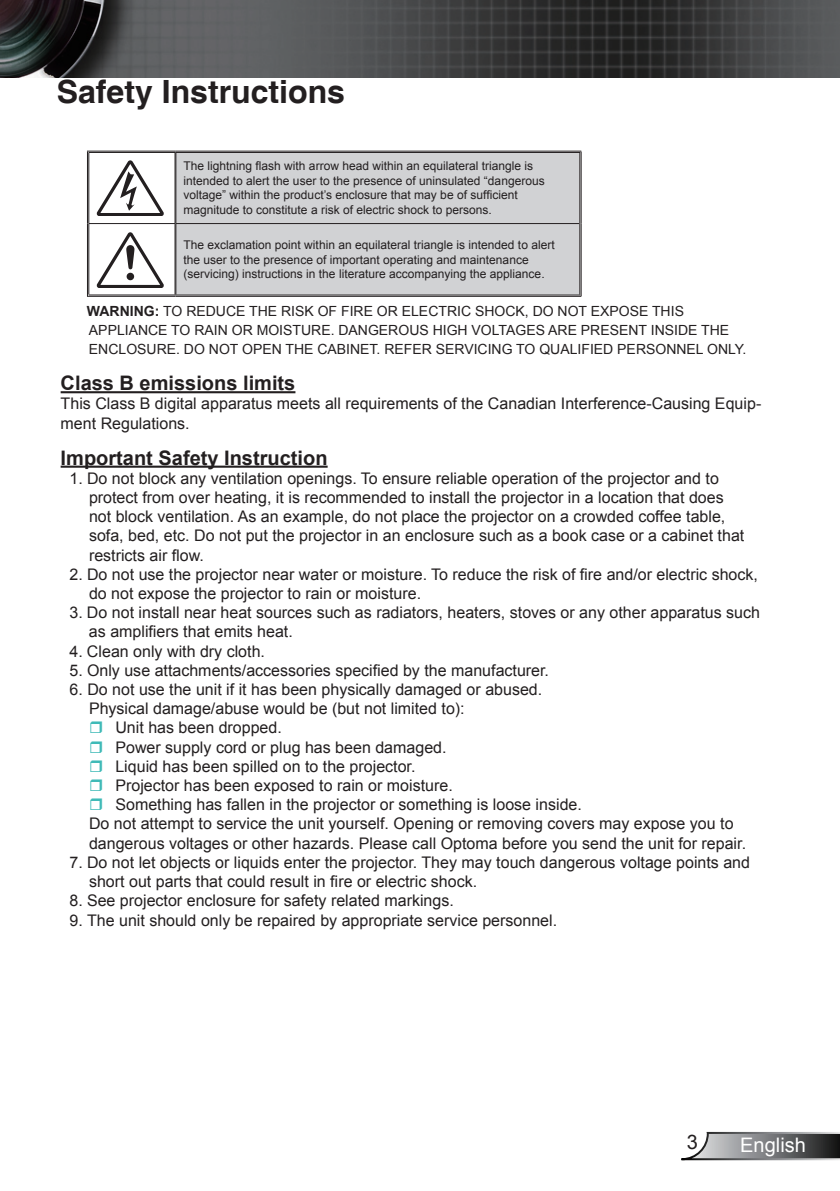
<style>
.page{position:relative;width:840px;height:1191px;background:#fff}
.page>*{position:absolute;margin:0;border:0;box-sizing:border-box;transform-origin:0 0}
.t1{font:700 32px "Helvetica";color:#231f20}
.t2{font:700 20px "Arial";color:#231f20}
.t3{font:20px "Arial";color:#fff}
.t4{font:20px "Arial";color:#231f20}
.t5{font:16px/19.2px "Arial";color:#231f20}
.t6{font:14px/19.2px "Arial";color:#231f20}
.t7{font:12px/14.4px "Arial";color:#231f20}
.s1{font-weight:700}
</style>
<div class="page">
<hr style="left:61px;top:391px;width:234px;height:2px;background:#231f20">
<hr style="left:61px;top:465px;width:266px;height:3px;background:#231f20">
<div style="left:176px;top:153px;width:403px;height:141px;background:#d1d2d4"></div>
<hr style="left:87px;top:151px;width:88px;height:1px;background:#231f20">
<hr style="left:89px;top:152px;width:86px;height:1px;background:#231f20">
<hr style="left:87px;top:152px;width:1px;height:71px;background:#231f20">
<hr style="left:88px;top:153px;width:1px;height:70px;background:#231f20">
<hr style="left:175px;top:151px;width:406px;height:1px;background:#231f20">
<hr style="left:175px;top:152px;width:405px;height:1px;background:#231f20">
<hr style="left:579px;top:153px;width:1px;height:70px;background:#231f20">
<hr style="left:580px;top:152px;width:1px;height:71px;background:#231f20">
<hr style="left:87px;top:223px;width:1px;height:73px;background:#231f20">
<hr style="left:88px;top:223px;width:1px;height:71px;background:#231f20">
<hr style="left:579px;top:223px;width:1px;height:71px;background:#231f20">
<hr style="left:580px;top:223px;width:1px;height:73px;background:#231f20">
<hr style="left:89px;top:294px;width:86px;height:1px;background:#231f20">
<hr style="left:87px;top:296px;width:88px;height:1px;background:#231f20">
<hr style="left:175px;top:294px;width:405px;height:1px;background:#231f20">
<hr style="left:175px;top:296px;width:406px;height:1px;background:#231f20">
<hr style="left:175px;top:153px;width:1px;height:70px;background:#231f20">
<hr style="left:175px;top:224px;width:1px;height:70px;background:#231f20">
<hr style="left:89px;top:223px;width:86px;height:1px;background:#231f20">
<hr style="left:175px;top:223px;width:404px;height:1px;background:#231f20">
<svg style="left:96px;top:160px;width:67px;height:55px"></svg>
<svg style="left:96px;top:232px;width:67px;height:55px"></svg>
<div style="left:126px;top:273px;width:8px;height:7px;background:#231f20;border-radius:50%"></div>
<svg style="left:681px;top:1131px;width:158px;height:30px;background:#8b8c8e"></svg>
<img style="left:0;top:0;width:839px;height:77px">
<h1 class="t1" style="left:57px;top:72px;width:290px">Safety Instructions</h1>
<p class="t7" style="left:183px;top:159px;width:362px">The lightning flash with arrow head within an equilateral triangle is intended to alert the user to the presence of uninsulated “dangerous voltage” within the product’s enclosure that may be of sufficient magnitude to constitute a risk of electric shock to persons.</p>
<p class="t7" style="left:183px;top:238px;width:372px">The exclamation point within an equilateral triangle is intended to alert the user to the presence of important operating and maintenance (servicing) instructions in the literature accompanying the appliance.</p>
<p class="t6" style="left:87px;top:301px;width:660px"><span class="s1">WARNING:</span> TO REDUCE THE RISK OF FIRE OR ELECTRIC SHOCK, DO NOT EXPOSE THIS<br>APPLIANCE TO RAIN OR MOISTURE. DANGEROUS HIGH VOLTAGES ARE PRESENT INSIDE THE<br>ENCLOSURE. DO NOT OPEN THE CABINET. REFER SERVICING TO QUALIFIED PERSONNEL ONLY.</p>
<p class="t2" style="left:61px;top:370px;width:236px">Class B emissions limits</p>
<p class="t5" style="left:61px;top:394px;width:701px">This Class B digital apparatus meets all requirements of the Canadian Interference-Causing Equip&shy;ment Regulations.</p>
<p class="t2" style="left:61px;top:444px;width:268px">Important Safety Instruction</p>
<p class="t5" style="left:89px;top:469px;width:656px;text-indent:-19px">1. Do not block any ventilation openings. To ensure reliable operation of the projector and to protect from over heating, it is recommended to install the projector in a location that does not block ventilation. As an example, do not place the projector on a crowded coffee table, sofa, bed, etc. Do not put the projector in an enclosure such as a book case or a cabinet that restricts air flow.</p>
<p class="t5" style="left:89px;top:565px;width:670px;text-indent:-19px">2. Do not use the projector near water or moisture. To reduce the risk of fire and/or electric shock, do not expose the projector to rain or moisture.</p>
<p class="t5" style="left:89px;top:603px;width:672px;text-indent:-19px">3. Do not install near heat sources such as radiators, heaters, stoves or any other apparatus such as amplifiers that emits heat.</p>
<p class="t5" style="left:69px;top:641px;width:197px">4. Clean only with dry cloth.</p>
<p class="t5" style="left:69px;top:661px;width:481px">5. Only use attachments/accessories specified by the manufacturer.</p>
<p class="t5" style="left:69px;top:680px;width:474px">6. Do not use the unit if it has been physically damaged or abused.</p>
<p class="t5" style="left:89px;top:699px;width:377px">Physical damage/abuse would be (but not limited to):</p>
<p class="t5" style="left:115px;top:718px;width:168px">Unit has been dropped.</p>
<p class="t5" style="left:115px;top:737px;width:332px">Power supply cord or plug has been damaged.</p>
<p class="t5" style="left:115px;top:757px;width:301px">Liquid has been spilled on to the projector.</p>
<p class="t5" style="left:115px;top:776px;width:339px">Projector has been exposed to rain or moisture.</p>
<p class="t5" style="left:115px;top:795px;width:468px">Something has fallen in the projector or something is loose inside.</p>
<p class="t5" style="left:89px;top:814px;width:645px">Do not attempt to service the unit yourself. Opening or removing covers may expose you to</p>
<p class="t5" style="left:89px;top:833px;width:658px">dangerous voltages or other hazards. Please call Optoma before you send the unit for repair.</p>
<p class="t5" style="left:89px;top:853px;width:662px;text-indent:-19px">7. Do not let objects or liquids enter the projector. They may touch dangerous voltage points and short out parts that could result in fire or electric shock.</p>
<p class="t5" style="left:69px;top:891px;width:385px">8. See projector enclosure for safety related markings.</p>
<p class="t5" style="left:69px;top:910px;width:489px">9. The unit should only be repaired by appropriate service personnel.</p>
<p class="t4" style="left:686px;top:1128px;width:13px">3</p>
<p class="t3" style="left:739px;top:1131px;width:67px">English</p>
</div>
